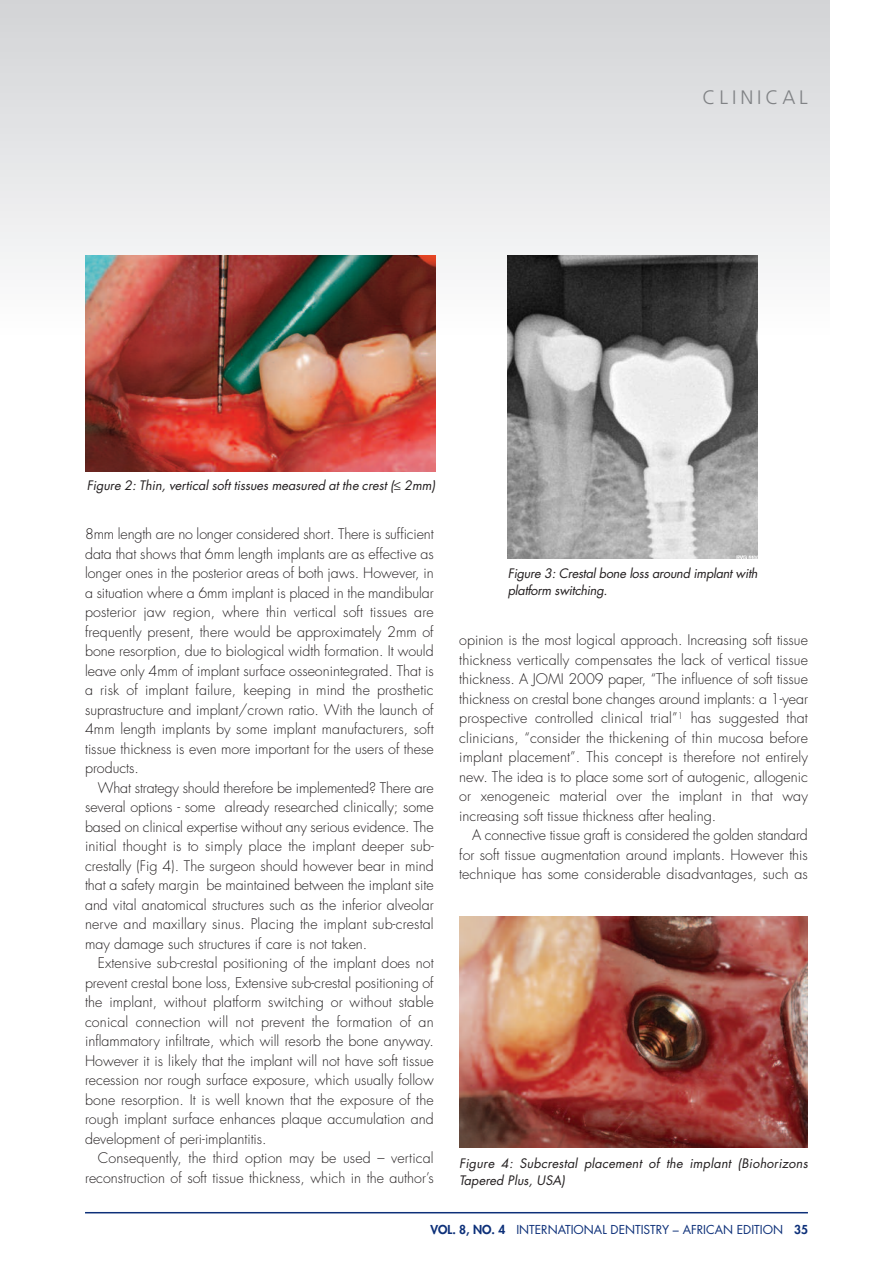
<style>
.page{position:relative;width:893px;height:1263px;background:#fff}
.page>*{position:absolute;margin:0;border:0;box-sizing:border-box;transform-origin:0 0}
.t1{font:300 19.5px "Frutiger";letter-spacing:.2em;color:#808285}
.t2{font:300 14.25px/19.5px "Futura";color:#231f20;text-align:justify}
.t3{font:italic 12.75px/16.6px "Futura";color:#231f20}
.t4{font:italic 12.75px/16.6px "Futura";letter-spacing:-.02em;color:#231f20}
.t5{font:12px "Futura";color:#0d3079}
.s1{font-weight:800}
</style>
<div class="page">
<div style="left:0;top:0;width:829px;height:334px;background:linear-gradient(to bottom,#d2d3d6,#fdfdfe)"></div>
<svg style="left:0;top:0;width:13px;height:334px"></svg>
<hr style="left:85px;top:1212px;width:723px;height:1px;background:#0d3079">
<img style="left:85px;top:255px;width:350px;height:217px">
<img style="left:508px;top:255px;width:249px;height:303px">
<img style="left:459px;top:917px;width:349px;height:230px">
<h1 class="t1" style="left:703px;top:89px;width:107px">CLINICAL</h1>
<p class="t3" style="left:87px;top:479px;width:350px">Figure 2: Thin, vertical soft tissues measured at the crest (≤ 2mm)</p>
<p class="t2" style="left:85px;top:526px;width:350px">8mm length are no longer considered short. There is sufficient data that shows that 6mm length implants are as effective as longer ones in the posterior areas of both jaws. However, in a situation where a 6mm implant is placed in the mandibular posterior jaw region, where thin vertical soft tissues are frequently present, there would be approximately 2mm of bone resorption, due to biological width formation. It would leave only 4mm of implant surface osseonintegrated. That is a risk of implant failure, keeping in mind the prosthetic suprastructure and implant/crown ratio. With the launch of 4mm length implants by some implant manufacturers, soft tissue thickness is even more important for the users of these products.</p>
<p class="t2" style="left:85px;top:779px;width:350px;text-indent:13px">What strategy should therefore be implemented? There are several options - some already researched clinically; some based on clinical expertise without any serious evidence. The initial thought is to simply place the implant deeper sub&shy;crestally (Fig 4). The surgeon should however bear in mind that a safety margin be maintained between the implant site and vital anatomical structures such as the inferior alveolar nerve and maxillary sinus. Placing the implant sub-crestal may damage such structures if care is not taken.</p>
<p class="t2" style="left:85px;top:955px;width:350px;text-indent:13px">Extensive sub-crestal positioning of the implant does not prevent crestal bone loss, Extensive sub-crestal positioning of the implant, without platform switching or without stable conical connection will not prevent the formation of an inflammatory infiltrate, which will resorb the bone anyway.<br>However it is likely that the implant will not have soft tissue recession nor rough surface exposure, which usually follow bone resorption. It is well known that the exposure of the rough implant surface enhances plaque accumulation and development of peri-implantitis.</p>
<p class="t2" style="left:85px;top:1150px;width:350px;text-align:right">Consequently, the third option may be used – vertical reconstruction of soft tissue thickness, which in the author’s</p>
<p class="t4" style="left:508px;top:566px;width:251px">Figure 3: Crestal bone loss around implant with platform switching.</p>
<p class="t2" style="left:459px;top:632px;width:350px">opinion is the most logical approach. Increasing soft tissue thickness vertically compensates the lack of vertical tissue thickness. A JOMI 2009 paper, “The influence of soft tissue thickness on crestal bone changes around implants: a 1-year prospective controlled clinical trial”<sup>1</sup> has suggested that clinicians, “consider the thickening of thin mucosa before implant placement”. This concept is therefore not entirely new. The idea is to place some sort of autogenic, allogenic or xenogeneic material over the implant in that way increasing soft tissue thickness after healing.</p>
<p class="t2" style="left:459px;top:827px;width:350px;text-indent:13px">A connective tissue graft is considered the golden standard for soft tissue augmentation around implants. However this technique has some considerable disadvantages, such as</p>
<p class="t3" style="left:459px;top:1156px;width:350px">Figure 4: Subcrestal placement of the implant (Biohorizons<br>Tapered Plus, USA)</p>
<p class="t5" style="left:430px;top:1224px;width:379px"><span class="s1">VOL. 8, NO. 4</span> INTERNATIONAL DENTISTRY – AFRICAN EDITION <span class="s1">35</span></p>
</div>
